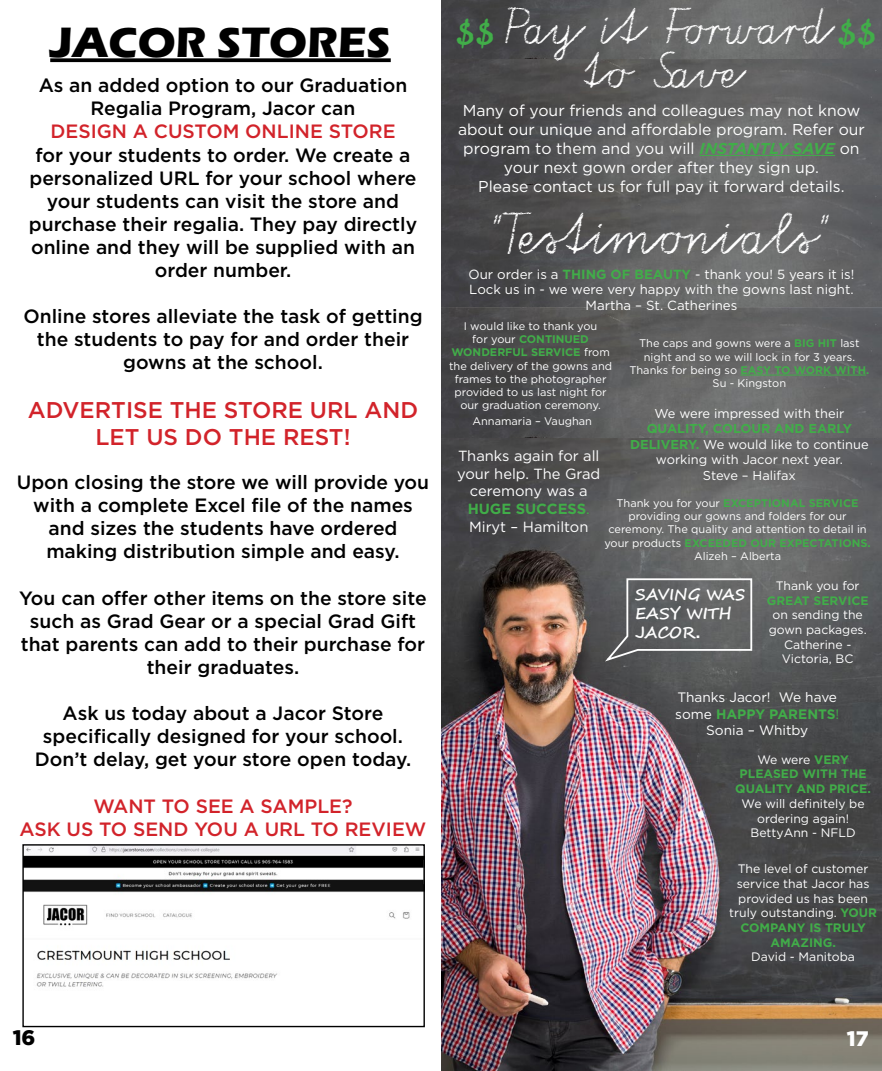
<style>
.page{position:relative;width:882px;height:1071px;background:#fff}
.page>*{position:absolute;margin:0;border:0;box-sizing:border-box;transform-origin:0 0}
.t1{font:700 43.75px "Eras ITC";color:#000}
.t2{font:42px "Tafelschrift";color:#fff}
.t3{font:36.75px/44.1px "Tafelschrift";color:#fff;text-align:center}
.t4{font:500 22.75px/27.3px "Gotham";color:#d2232a;text-align:center}
.t5{font:900 21px "Gotham";color:#000}
.t6{font:900 21px "Gotham";color:#fff}
.t7{font:500 19.25px/23.1px "Gotham";color:#000;text-align:center}
.t8{font:500 19.25px/23.1px "Gotham";color:#d2232a;text-align:center}
.t9{font:15.75px/18.9px "Gotham";color:#fff;text-align:center}
.t10{font:700 15.75px/18.9px "Segoe Script";color:#fff}
.t11{font:14.7px/17.7px "Gotham";color:#fff;text-align:center}
.t12{font:13.65px/16.4px "Gotham";color:#fff;text-align:center}
.t13{font:13.3px/15.9px "Gotham";color:#fff;text-align:center}
.t14{font:12.78px/15.4px "Gotham";color:#fff;text-align:center}
.t15{font:12.25px/14.7px "Gotham";color:#fff;text-align:center}
.t16{font:700 12.25px/14.7px "Gotham";color:#41ad49;text-align:center}
.t17{font:11.03px/13.3px "Gotham";color:#fff;text-align:center}
.s1{font-family:"Trattatello";font-size:35px;color:#41ad49}
.s2{font-weight:700;font-style:italic;color:#41ad49}
.s3{font-weight:700;color:#41ad49}
.s4{color:#41ad49}
.s5{font-weight:400;color:#fff}
.s6{font-family:"Gotham"}
</style>
<div class="page">
<img style="left:441px;top:184px;width:441px;height:123px">
<img style="left:441px;top:58px;width:441px;height:126px">
<img style="left:441px;top:0;width:441px;height:58px">
<img style="left:441px;top:438px;width:441px;height:633px">
<img style="left:441px;top:307px;width:441px;height:131px">
<hr style="left:700px;top:155px;width:135px;height:1px;background:#41ad49">
<svg style="left:605px;top:577px;width:148px;height:85px;background:#676869"></svg>
<hr style="left:740px;top:375px;width:126px;height:1px;background:#41ad49">
<svg style="left:50px;top:58px;width:341px;height:4px"></svg>
<img style="left:24px;top:846px;width:399px;height:141px">
<div style="left:22px;top:844px;width:403px;height:183px;border:1px solid #000"></div>
<h1 class="t1" style="left:50px;top:17px;width:342px">JACOR STORES</h1>
<p class="t7" style="left:39px;top:74px;width:370px">As an added option to our Graduation<br>Regalia Program, Jacor can</p>
<p class="t8" style="left:50px;top:120px;width:347px">DESIGN A CUSTOM ONLINE STORE</p>
<p class="t7" style="left:29px;top:143px;width:390px">for your students to order. We create a personalized URL for your school where your students can visit the store and purchase their regalia. They pay directly online and they will be supplied with an order number.</p>
<p class="t7" style="left:23px;top:305px;width:401px">Online stores alleviate the task of getting the students to pay for and order their gowns at the school.</p>
<p class="t4" style="left:28px;top:396px;width:392px">ADVERTISE THE STORE URL AND<br>LET US DO THE REST!</p>
<p class="t7" style="left:17px;top:471px;width:414px">Upon closing the store we will provide you with a complete Excel file of the names and sizes the students have ordered making distribution simple and easy.</p>
<p class="t7" style="left:19px;top:586px;width:409px">You can offer other items on the store site such as Grad Gear or a special Grad Gift that parents can add to their purchase for their graduates.</p>
<p class="t7" style="left:35px;top:702px;width:378px">Ask us today about a Jacor Store specifically designed for your school.<br>Don’t delay, get your store open today.</p>
<p class="t8" style="left:20px;top:794px;width:408px">WANT TO SEE A SAMPLE?<br>ASK US TO SEND YOU A URL TO REVIEW</p>
<h3 class="t3" style="left:455px;top:10px;width:423px"><span class="s1">$$</span> Pay it Forward<span class="s1">$$ </span>to Save</h3>
<p class="t9" style="left:458px;top:101px;width:408px">Many of your friends and colleagues may not know about our unique and affordable program. Refer our program to them and you will <span class="s2">INSTANTLY SAVE</span> on your next gown order after they sign up.<br>Please contact us for full pay it forward details.</p>
<h2 class="t2" style="left:494px;top:207px;width:337px">"Testimonials"</h2>
<p class="t13" style="left:469px;top:266px;width:387px">Our order is a <span class="s3">THING OF BEAUTY</span> - thank you! 5 years it is!<br>Lock us in - we were very happy with the gowns last night.<br>Martha – St. Catherines</p>
<p class="t17" style="left:449px;top:319px;width:164px">I would like to thank you<br>for your <span class="s3">CONTINUED<br>WONDERFUL SERVICE</span> from the delivery of the gowns and frames to the photographer provided to us last night for our graduation ceremony.</p>
<p class="t17" style="left:472px;top:414px;width:121px">Annamaria – Vaughan</p>
<p class="t17" style="left:630px;top:337px;width:241px">The caps and gowns were a <span class="s3">BIG HIT</span> last night and so we will lock in for 3 years.<br>Thanks for being so <span class="s3">EASY TO WORK WITH.<br></span>Su - Kingston</p>
<p class="t14" style="left:654px;top:405px;width:191px">We were impressed with their</p>
<p class="t14" style="left:630px;top:421px;width:240px"><span class="s3">QUALITY, COLOUR AND EARLY<br>DELIVERY.</span> We would like to continue working with Jacor next year.<br>Steve – Halifax</p>
<p class="t11" style="left:457px;top:447px;width:145px">Thanks again for all your help. The Grad ceremony was a<br><span class="s3">HUGE SUCCESS</span><span class="s4">.<br></span>Miryt – Hamilton</p>
<p class="t17" style="left:604px;top:496px;width:268px">Thank you for your <span class="s3">EXCEPTIONAL SERVICE </span>providing our gowns and folders for our ceremony. The quality and attention to detail in your products <span class="s3">EXCEEDED OUR EXPECTATIONS.<br></span>Alizeh – Alberta</p>
<p class="t15" style="left:776px;top:578px;width:85px">Thank you for</p>
<p class="t16" style="left:767px;top:593px;width:103px">GREAT SERVICE</p>
<p class="t15" style="left:769px;top:607px;width:99px">on sending the gown packages.<br>Catherine -<br>Victoria, BC</p>
<p class="t12" style="left:675px;top:689px;width:165px">Thanks Jacor! We have some <span class="s3">HAPPY PARENTS</span><span class="s4">!<br></span>Sonia – Whitby</p>
<p class="t16" style="left:735px;top:752px;width:137px"><span class="s5">We were</span> VERY<br>PLEASED WITH THE<br>QUALITY AND PRICE.</p>
<p class="t15" style="left:742px;top:796px;width:125px">We will definitely be ordering again!<br>BettyAnn - NFLD</p>
<p class="t15" style="left:729px;top:861px;width:149px">The level of customer service that Jacor has provided us has been truly outstanding. <span class="s3">YOUR<br>COMPANY IS TRULY<br>AMAZING.</span></p>
<p class="t15" style="left:751px;top:950px;width:105px">David - Manitoba</p>
<p class="t10" style="left:635px;top:585px;width:111px">SAVING WAS<br>EASY WITH<br>JACOR<span class="s6">.</span></p>
<p class="t5" style="left:13px;top:1023px;width:24px">16</p>
<p class="t6" style="left:847px;top:1024px;width:23px">17</p>
</div>
